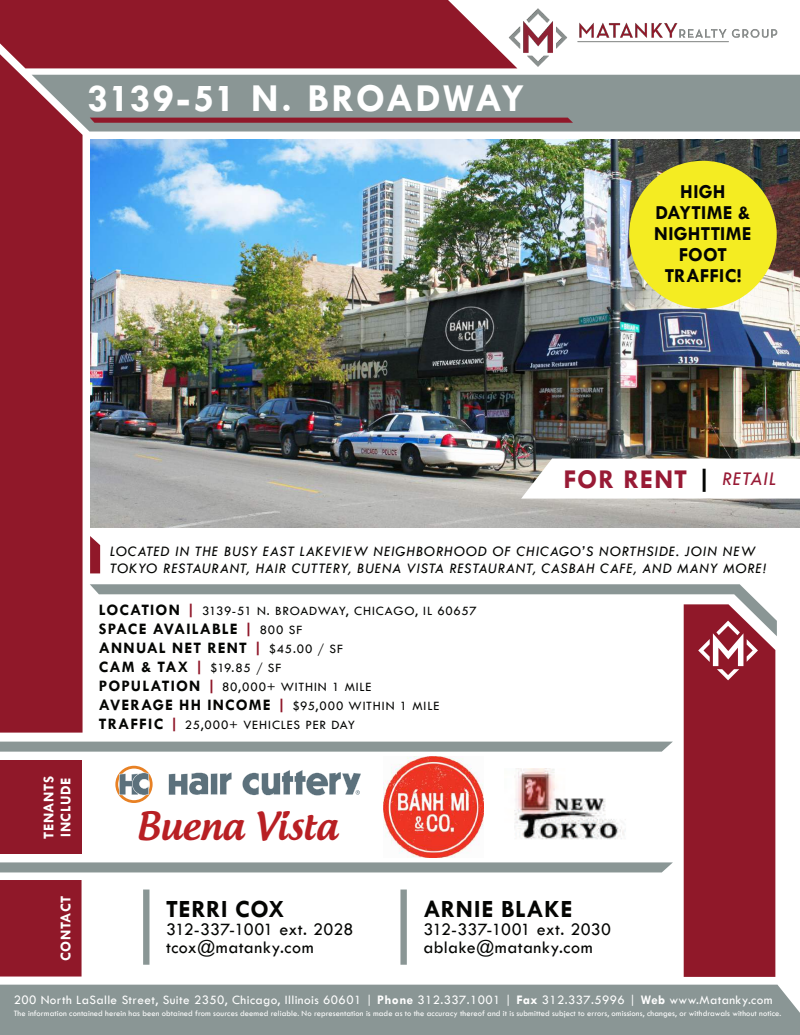
<style>
.page{position:relative;width:800px;height:1035px;background:#fff}
.page>*{position:absolute;margin:0;border:0;box-sizing:border-box;transform-origin:0 0}
.t1{font:700 40px "Tw Cen";letter-spacing:.01em;color:#fff}
.t2{font:500 37px "Androgyne";letter-spacing:-.005em;color:#b81f23}
.t3{font:700 27.4px "Tw Cen";letter-spacing:.03em;color:#981a35}
.t4{font:700 25px "Tw Cen";letter-spacing:.015em;color:#040503}
.t5{font:700 20px/21px "Tw Cen";letter-spacing:.01em;color:#040503;text-align:center}
.t6{font:18px/18px "Tw Cen";letter-spacing:.02em;color:#040503}
.t7{font:700 16.1px/19px "Tw Cen";letter-spacing:.06em;color:#040503}
.t8{font:italic 15px/17px "Tw Cen";letter-spacing:.04em;color:#040503}
.t9{font:700 15px/17.2px "Tw Cen";letter-spacing:.035em;color:#fff}
.t10{font:13.2px/19px "Tw Cen";letter-spacing:.06em;color:#040503}
.t11{font:13.2px "Tw Cen";letter-spacing:.03em;color:#fff}
.t12{font:8.5px "Tw Cen";letter-spacing:.01em;color:#fff}
.s1{color:#040503}
.s2{font-weight:400;font-style:italic;font-size:20.1px}
.s3{font-weight:700;font-size:16.1px}
.s4{font-weight:700;font-size:16.1px;color:#90182a}
.s5{color:#90182a}
.s6{font-weight:400;font-size:13.2px}
.s7{font-weight:700}
</style>
<div class="page">
<img style="left:90px;top:139px;width:710px;height:389px">
<div style="left:83px;top:75px;width:717px;height:57px;background:#8a9695"></div>
<div style="left:0;top:68px;width:83px;height:665px;background:#901829"></div>
<div style="left:0;top:0;width:517px;height:68px;background:#901829"></div>
<img style="left:508px;top:8px;width:270px;height:59px">
<div style="left:0;top:760px;width:82px;height:94px;background:#901829"></div>
<div style="left:0;top:985px;width:800px;height:50px;background:#8a9695"></div>
<div style="left:684px;top:636px;width:91px;height:341px;background:#901829"></div>
<svg style="left:90px;top:584px;width:687px;height:52px"></svg>
<svg style="left:0;top:742px;width:673px;height:10px;background:#8f9a99"></svg>
<svg style="left:0;top:862px;width:673px;height:10px;background:#8f9b9a"></svg>
<svg style="left:90px;top:536px;width:10px;height:37px"></svg>
<svg style="left:521px;top:459px;width:279px;height:40px"></svg>
<div style="left:0;top:880px;width:82px;height:97px;background:#901829"></div>
<svg style="left:698px;top:621px;width:60px;height:59px"></svg>
<svg style="left:90px;top:118px;width:483px;height:5px;background:#8f1f2f"></svg>
<svg style="left:169px;top:772px;width:63px;height:23px"></svg>
<svg style="left:242px;top:770px;width:119px;height:26px"></svg>
<svg style="left:115px;top:766px;width:38px;height:37px"></svg>
<img style="left:514px;top:768px;width:112px;height:72px">
<div style="left:629px;top:161px;width:148px;height:147px;background:#f4ec22;border-radius:50%"></div>
<svg style="left:143px;top:890px;width:6px;height:75px"></svg>
<svg style="left:400px;top:890px;width:7px;height:75px"></svg>
<img style="left:383px;top:757px;width:101px;height:100px">
<h1 class="t1" style="left:87px;top:74px;width:439px">3139-51 N. BROADWAY</h1>
<h3 class="t5" style="left:654px;top:181px;width:99px">HIGH<br>DAYTIME &amp;<br>NIGHTTIME<br>FOOT<br>TRAFFIC!</h3>
<h3 class="t3" style="left:564px;top:462px;width:215px">FOR RENT <span class="s1">|</span> <span class="s2">RETAIL</span></h3>
<h3 class="t8" style="left:110px;top:543px;width:658px">LOCATED IN THE BUSY EAST LAKEVIEW NEIGHBORHOOD OF CHICAGO’S NORTHSIDE. JOIN NEW<br>TOKYO RESTAURANT, HAIR CUTTERY, BUENA VISTA RESTAURANT, CASBAH CAFE, AND MANY MORE!</h3>
<h3 class="t9" style="left:40px;top:839px;width:64px;rotate:-90deg">TENANTS<br>INCLUDE</h3>
<h3 class="t9" style="left:57px;top:961px;width:67px;rotate:-90deg">CONTACT</h3>
<h3 class="t10" style="left:99px;top:601px;width:380px"><span class="s3">LOCATION</span> <span class="s4">|</span> 3139-51 N. BROADWAY, CHICAGO, IL 60657</h3>
<h3 class="t7" style="left:99px;top:619px;width:246px">SPACE AVAILABLE <span class="s5">|</span> <span class="s6">800 SF<br></span>ANNUAL NET RENT <span class="s5">|</span> <span class="s6">$45.00 / SF</span></h3>
<h3 class="t10" style="left:99px;top:658px;width:342px"><span class="s3">CAM &amp; TAX</span> <span class="s4">|</span> $19.85 / SF<br><span class="s3">POPULATION</span> <span class="s4">|</span> 80,000+ WITHIN 1 MILE<br><span class="s3">AVERAGE HH INCOME</span> <span class="s4">|</span> $95,000 WITHIN 1 MILE<br><span class="s3">TRAFFIC</span> <span class="s4">|</span> 25,000+ VEHICLES PER DAY</h3>
<h2 class="t2" style="left:136px;top:803px;width:202px">Buena Vista</h2>
<h3 class="t4" style="left:166px;top:894px;width:120px">TERRI COX</h3>
<h3 class="t6" style="left:166px;top:920px;width:189px">312-337-1001 ext. 2028 tcox@matanky.com</h3>
<h3 class="t4" style="left:423px;top:894px;width:150px">ARNIE BLAKE</h3>
<h3 class="t6" style="left:423px;top:920px;width:189px">312-337-1001 ext. 2030 ablake@matanky.com</h3>
<h3 class="t11" style="left:14px;top:992px;width:760px">200 North LaSalle Street, Suite 2350, Chicago, Illinois 60601 | <span class="s7">Phone</span> 312.337.1001 | <span class="s7">Fax</span> 312.337.5996 | <span class="s7">Web</span> www.Matanky.com</h3>
<p class="t12" style="left:14px;top:1008px;width:769px">The information contained herein has been obtained from sources deemed reliable. No representation is made as to the accuracy thereof and it is submitted subject to errors, omissions, changes, or withdrawals without notice.</p>
</div>
